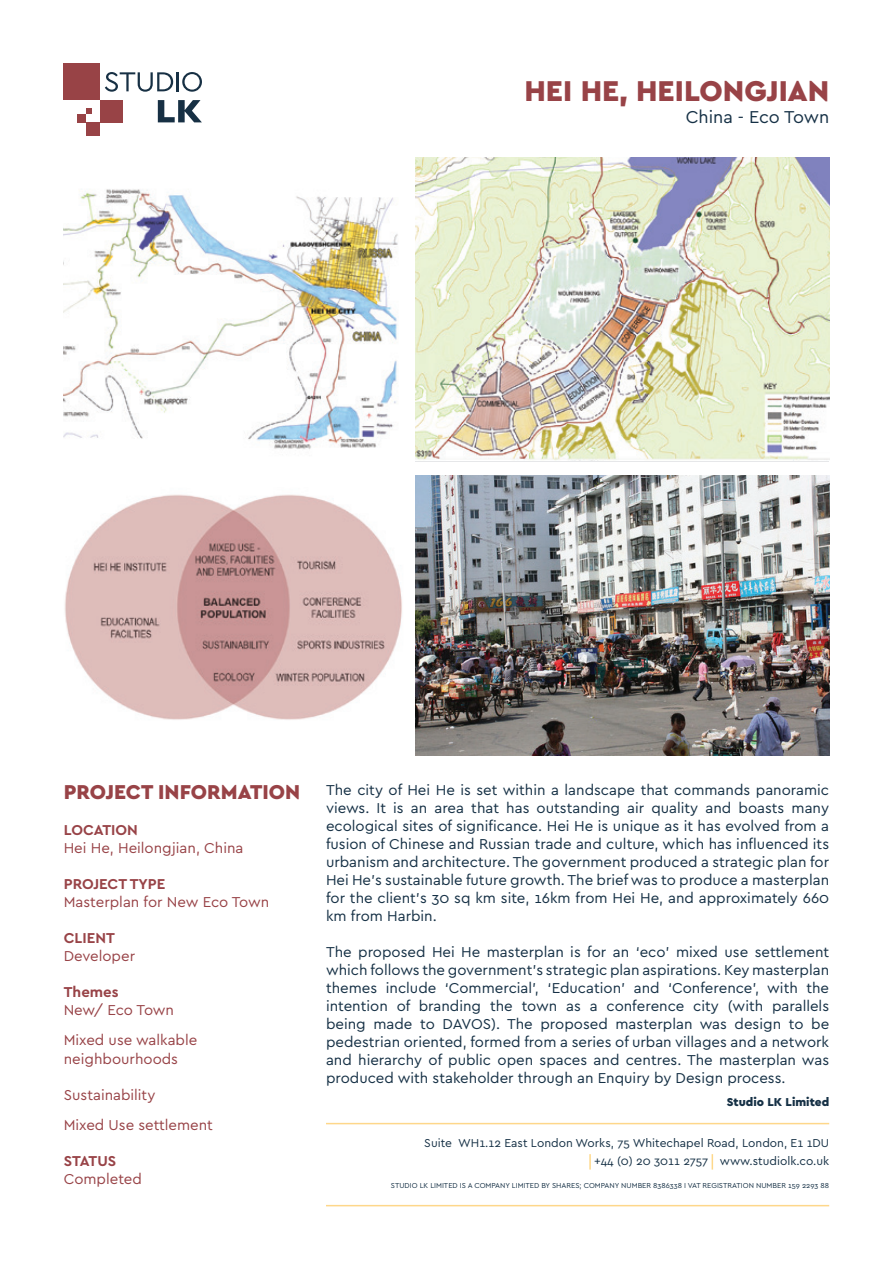
<style>
.page{position:relative;width:893px;height:1263px;background:#fff}
.page>*{position:absolute;margin:0;border:0;box-sizing:border-box;transform-origin:0 0}
.t1{font:900 30px "Cera Basic";color:#984347}
.t2{font:900 21px "Cera Basic";color:#984347}
.t3{font:18px "Cera Basic";color:#153045}
.t4{font:15px/18px "Cera Basic";color:#153045;text-align:justify}
.t5{font:15px/30px "Cera Basic";color:#984347}
.t6{font:700 15px "Cera Basic";color:#984347}
.t7{font:12px/17.9px "Cera Basic";color:#153045;text-align:right}
.t8{font:900 12px "Cera Basic";color:#153045}
.t9{font:7.5px "Cera Basic";color:#153045}
.t10{font:500 4.2px "Gotham Narrow";color:#231f20}
.s1{font-weight:400}
.s2{font-family:"New Baskerville ITC Pro";font-weight:400;font-size:4.95px}
</style>
<div class="page">
<svg style="left:86px;top:109px;width:6px;height:5px"></svg>
<div style="left:78px;top:114px;width:8px;height:8px;background:#984346"></div>
<div style="left:86px;top:122px;width:14px;height:14px;background:#984346"></div>
<div style="left:100px;top:100px;width:23px;height:22px;background:#984346"></div>
<div style="left:64px;top:64px;width:36px;height:36px;background:#984346"></div>
<svg style="left:105px;top:72px;width:97px;height:20px"></svg>
<svg style="left:158px;top:100px;width:44px;height:22px"></svg>
<svg style="left:589px;top:1154px;width:2px;height:15px"></svg>
<svg style="left:712px;top:1154px;width:1px;height:15px"></svg>
<hr style="left:326px;top:1123px;width:503px;height:1px;background:#fed78a">
<hr style="left:326px;top:1205px;width:503px;height:1px;background:#fed78a">
<img style="left:415px;top:476px;width:414px;height:279px">
<img style="left:64px;top:189px;width:334px;height:260px">
<img style="left:415px;top:158px;width:414px;height:303px">
<img style="left:64px;top:494px;width:338px;height:226px">
<h1 class="t1" style="left:524px;top:74px;width:306px">HEI HE, HEILONGJIAN</h1>
<p class="t3" style="left:686px;top:106px;width:145px">China - Eco Town</p>
<h2 class="t2" style="left:64px;top:780px;width:238px">PROJECT INFORMATION</h2>
<p class="t6" style="left:64px;top:822px;width:76px">LOCATION</p>
<p class="t5" style="left:64px;top:833px;width:181px">Hei He, Heilongjian, China</p>
<p class="t6" style="left:64px;top:876px;width:103px">PROJECT TYPE</p>
<p class="t5" style="left:64px;top:887px;width:207px">Masterplan for New Eco Town</p>
<p class="t6" style="left:64px;top:930px;width:53px">CLIENT</p>
<p class="t5" style="left:64px;top:941px;width:73px">Developer</p>
<p class="t6" style="left:64px;top:984px;width:56px">THEMES</p>
<p class="t5" style="left:64px;top:995px;width:135px">New/ Eco Town<br>Mixed use walkable</p>
<p class="t5" style="left:64px;top:1043px;width:116px">neighbourhoods</p>
<p class="t5" style="left:64px;top:1079px;width:151px">Sustainability<br>Mixed Use settlement</p>
<p class="t6" style="left:64px;top:1152px;width:52px">STATUS</p>
<p class="t5" style="left:64px;top:1163px;width:80px">Completed</p>
<p class="t4" style="left:326px;top:780px;width:505px">The city of Hei He is set within a landscape that commands panoramic views. It is an area that has outstanding air quality and boasts many ecological sites of significance. Hei He is unique as it has evolved from a fusion of Chinese and Russian trade and culture, which has influenced its urbanism and architecture. The government produced a strategic plan for Hei He’s sustainable future growth. The brief was to produce a masterplan for the client’s 30 sq km site, 16km from Hei He, and approximately 660 km from Harbin.</p>
<p class="t4" style="left:326px;top:942px;width:505px">The proposed Hei He masterplan is for an ‘eco’ mixed use settlement which follows the government’s strategic plan aspirations. Key masterplan themes include ‘Commercial’, ‘Education’ and ‘Conference’, with the intention of branding the town as a conference city (with parallels being made to DAVOS). The proposed masterplan was design to be pedestrian oriented, formed from a series of urban villages and a network and hierarchy of public open spaces and centres. The masterplan was produced with stakeholder through an Enquiry by Design process.</p>
<p class="t10" style="left:504px;top:792px;width:111px">A STRATEGIC MASTERPLAN CONCEPT <span class="s1">HEI HE, CHINA</span> <span class="s2">21</span></p>
<p class="t8" style="left:727px;top:1094px;width:104px">STUDIO LK LIMITED</p>
<p class="t7" style="left:424px;top:1134px;width:406px">Suite WH1.12 East London Works, 75 Whitechapel Road, London, E1 1DU +44 (0) 20 3011 2757 www.studiolk.co.uk</p>
<p class="t9" style="left:391px;top:1181px;width:440px">STUDIO LK LIMITED IS A COMPANY LIMITED BY SHARES; COMPANY NUMBER 8386338 I VAT REGISTRATION NUMBER 159 2293 88</p>
</div>
